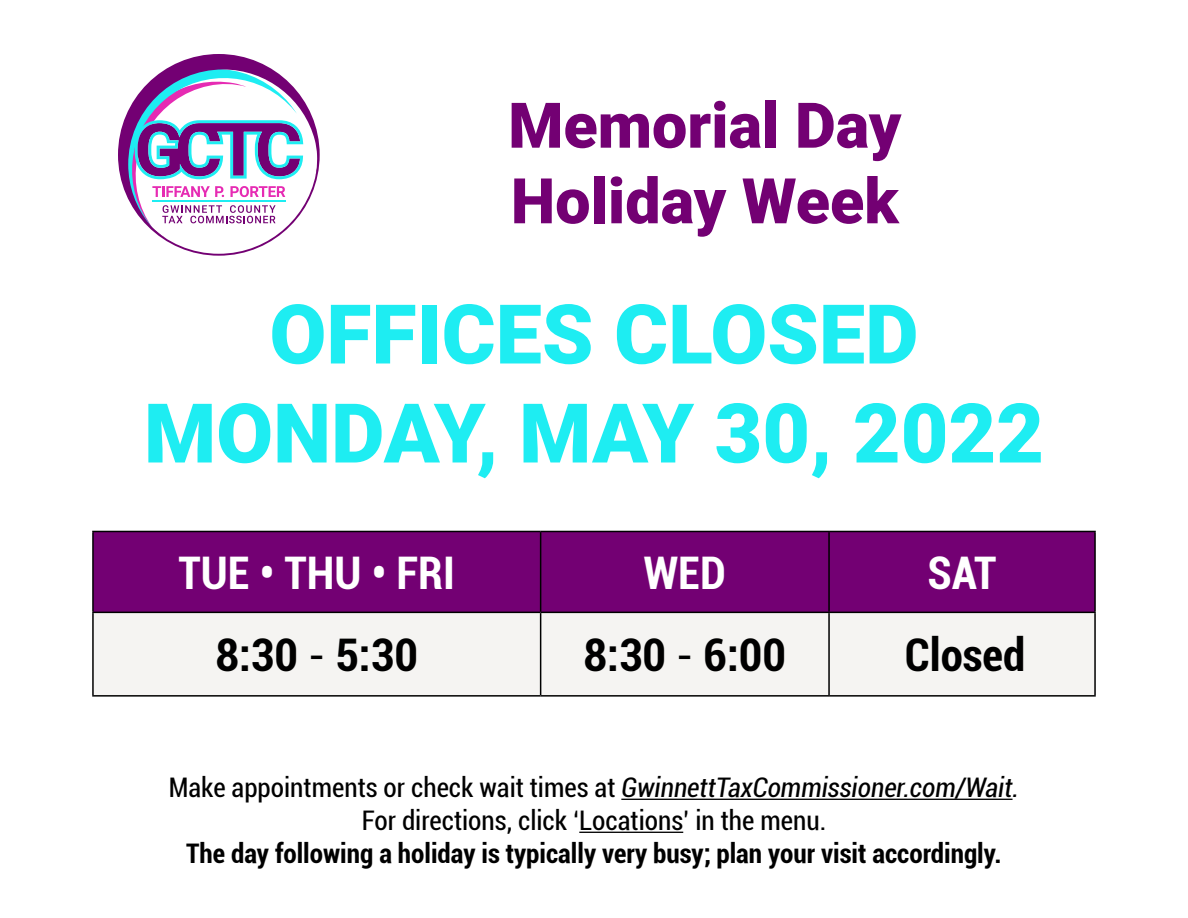
<style>
.page{position:relative;width:1188px;height:918px;background:#fff}
.page>*{position:absolute;margin:0;border:0;box-sizing:border-box;transform-origin:0 0}
.t1{font:900 82.5px/99px "Roboto";color:#1eedf2;text-align:center}
.t2{font:900 63px/75.6px "Roboto";color:#730073}
.t3{font:700 condensed 45px "Roboto";color:#000}
.t4{font:700 condensed 45px "Roboto";color:#fff}
.t5{font:condensed 27px/33px "Roboto";color:#000;text-align:center}
.t6{font:700 condensed 27px "Roboto";color:#000}
.s1{font-weight:400}
.s2{font-style:italic}
</style>
<div class="page">
<hr style="left:621px;top:799px;width:392px;height:1px;background:#000">
<hr style="left:579px;top:832px;width:104px;height:1px;background:#000">
<svg style="left:118px;top:54px;width:202px;height:202px"></svg>
<hr style="left:152px;top:200px;width:134px;height:2px;background:#1eedf2">
<div style="left:94px;top:532px;width:1000px;height:80px;background:#730073"></div>
<div style="left:94px;top:613px;width:1000px;height:82px;background:#f5f4f2"></div>
<hr style="left:92px;top:531px;width:449px;height:1px;background:#000">
<hr style="left:92px;top:532px;width:2px;height:80px;background:#000">
<hr style="left:541px;top:531px;width:288px;height:1px;background:#000">
<hr style="left:540px;top:532px;width:1px;height:80px;background:#000">
<hr style="left:829px;top:531px;width:267px;height:1px;background:#000">
<hr style="left:828px;top:532px;width:2px;height:80px;background:#000">
<hr style="left:1094px;top:532px;width:2px;height:80px;background:#000">
<hr style="left:92px;top:612px;width:449px;height:1px;background:#000">
<hr style="left:92px;top:613px;width:2px;height:82px;background:#000">
<hr style="left:541px;top:612px;width:288px;height:1px;background:#000">
<hr style="left:540px;top:613px;width:1px;height:82px;background:#000">
<hr style="left:829px;top:612px;width:267px;height:1px;background:#000">
<hr style="left:828px;top:613px;width:2px;height:82px;background:#000">
<hr style="left:1094px;top:613px;width:2px;height:82px;background:#000">
<hr style="left:92px;top:695px;width:449px;height:2px;background:#000">
<hr style="left:541px;top:695px;width:288px;height:2px;background:#000">
<hr style="left:829px;top:695px;width:267px;height:2px;background:#000">
<h2 class="t2" style="left:508px;top:85px;width:395px">Memorial Day<br>Holiday Week</h2>
<h1 class="t1" style="left:144px;top:282px;width:902px">OFFICES CLOSED<br>MONDAY, MAY 30, 2022</h1>
<h3 class="t4" style="left:179px;top:541px;width:278px">TUE • THU • FRI</h3>
<h3 class="t4" style="left:644px;top:541px;width:84px">WED</h3>
<h3 class="t4" style="left:928px;top:541px;width:70px">SAT</h3>
<h3 class="t3" style="left:215px;top:623px;width:204px">8:30 <span class="s1">-</span> 5:30</h3>
<h3 class="t3" style="left:584px;top:623px;width:204px">8:30 <span class="s1">-</span> 6:00</h3>
<h3 class="t3" style="left:905px;top:623px;width:122px">Closed</h3>
<p class="t5" style="left:169px;top:770px;width:852px">Make appointments or check wait times at <span class="s2">GwinnettTaxCommissioner.com/Wait.<br></span>For directions, click ‘Locations’ in the menu.</p>
<p class="t6" style="left:186px;top:835px;width:817px">The day following a holiday is typically very busy; plan your visit accordingly.</p>
</div>
